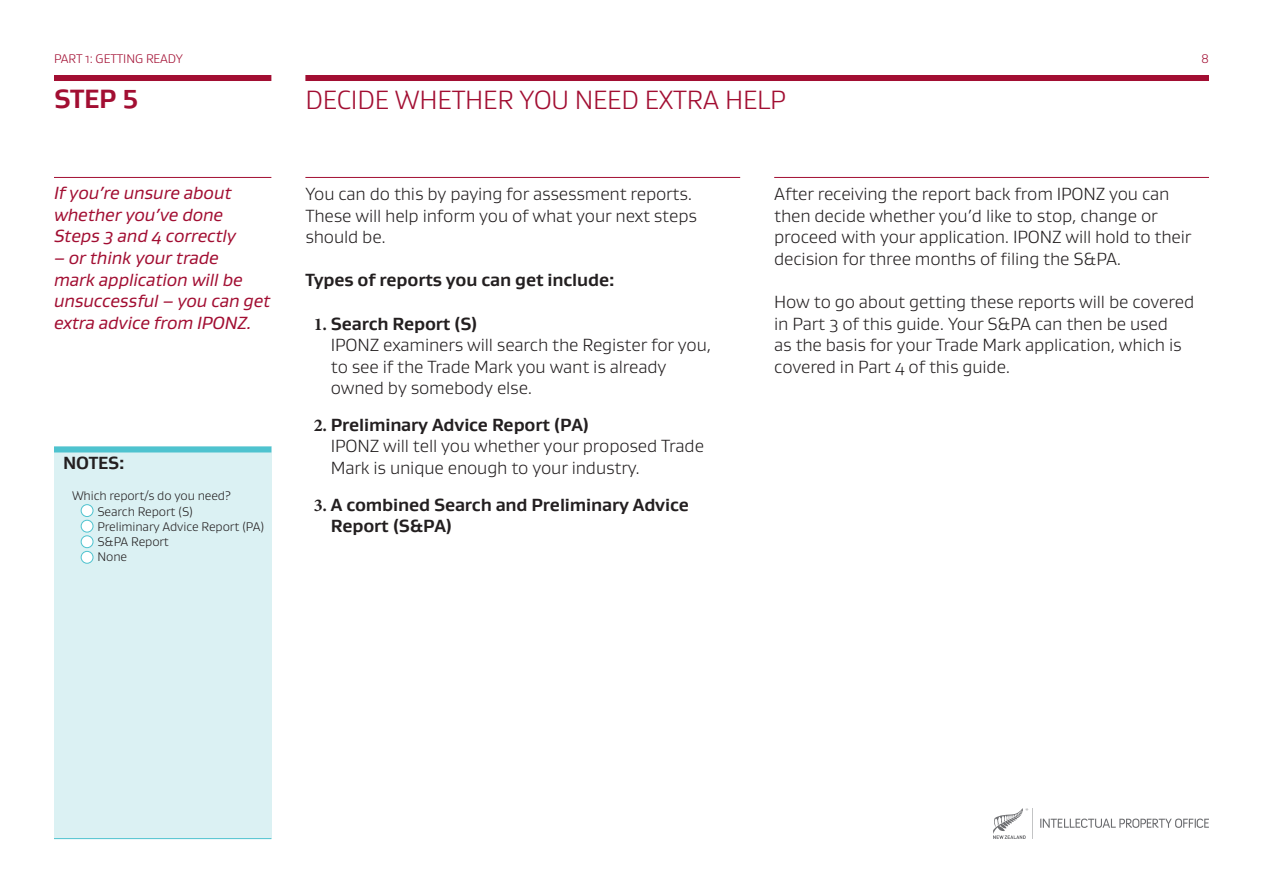
<style>
.page{position:relative;width:1263px;height:893px;background:#fff}
.page>*{position:absolute;margin:0;border:0;box-sizing:border-box;transform-origin:0 0}
.sub_titles{font:300 27px "Gustan";letter-spacing:-.01em;color:#a20e32}
.sub_title_bold{font:700 27px "Gustan";color:#a20e32}
.Body{font:300 18px/21.6px "Gustan";letter-spacing:-.01em;color:#231f20}
.italic_intro{font:italic 18px/21.6px "Gustan";letter-spacing:-.01em;color:#a20e32}
.Body-2{font:700 18px/21px "Gustan";letter-spacing:-.01em;color:#231f20}
.BODY_SMALL{font:300 12.75px/15.3px "Gustan";letter-spacing:-.01em;color:#231f20}
.small_top_title{font:300 12.75px "Gustan";letter-spacing:-.01em;color:#a20e32}
.s1{font-family:"Minion Pro";font-weight:700}
.s2{font-weight:700}
.s3{font-family:"Minion Pro"}
</style>
<div class="page">
<div style="left:54px;top:75px;width:217px;height:6px;background:#a20e32"></div>
<hr style="left:54px;top:177px;width:217px;height:1px;background:#a20e32">
<div style="left:54px;top:446px;width:217px;height:393px;background:#dbf1f3"></div>
<div style="left:305px;top:75px;width:904px;height:6px;background:#a20e32"></div>
<hr style="left:305px;top:177px;width:435px;height:1px;background:#a20e32">
<div style="left:54px;top:446px;width:217px;height:6px;background:#4ec3cf"></div>
<hr style="left:54px;top:838px;width:217px;height:1px;background:#4ec3cf">
<hr style="left:774px;top:177px;width:435px;height:1px;background:#a20e32">
<div style="left:81px;top:505px;width:12px;height:11px;background:#fff;border-radius:50%"></div>
<div style="left:81px;top:504px;width:12px;height:13px;border:1px solid #4ec3cf;border-radius:50%"></div>
<div style="left:81px;top:520px;width:12px;height:12px;background:#fff;border-radius:50%"></div>
<div style="left:81px;top:520px;width:12px;height:12px;border:1px solid #4ec3cf;border-radius:50%"></div>
<div style="left:81px;top:536px;width:12px;height:12px;background:#fff;border-radius:50%"></div>
<div style="left:81px;top:535px;width:12px;height:13px;border:1px solid #4ec3cf;border-radius:50%"></div>
<div style="left:81px;top:551px;width:12px;height:12px;background:#fff;border-radius:50%"></div>
<div style="left:81px;top:551px;width:12px;height:13px;border:1px solid #4ec3cf;border-radius:50%"></div>
<svg style="left:1040px;top:818px;width:169px;height:10px"></svg>
<svg style="left:993px;top:808px;width:40px;height:31px"></svg>
<p class="small_top_title" style="left:54px;top:50px;width:130px">PART 1: GETTING READY</p>
<p class="sub_title_bold" style="left:54px;top:81px;width:86px">STEP 5</p>
<p class="italic_intro" style="left:54px;top:182px;width:184px">If you’re unsure about whether you’ve done<br>Steps 3 and 4 correctly</p>
<p class="italic_intro" style="left:54px;top:247px;width:218px">– or think your trade<br>mark application will be unsuccessful – you can get extra advice from IPONZ.</p>
<p class="Body-2" style="left:63px;top:452px;width:63px">NOTES:</p>
<p class="BODY_SMALL" style="left:98px;top:488px;width:169px;text-indent:-26px">Which report/s do you need?<br>Search Report (S)<br>Preliminary Advice Report (PA)<br>S&amp;PA Report<br>None</p>
<p class="sub_titles" style="left:305px;top:83px;width:482px">DECIDE WHETHER YOU NEED EXTRA HELP</p>
<p class="small_top_title" style="left:1201px;top:50px;width:9px">8</p>
<p class="Body" style="left:305px;top:183px;width:393px">You can do this by paying for assessment reports.<br>These will help inform you of what your next steps should be.</p>
<p class="Body-2" style="left:305px;top:269px;width:311px">Types of reports you can get include:</p>
<p class="Body" style="left:331px;top:312px;width:382px;text-indent:-17px"><span class="s1">1.</span> <span class="s2">Search Report (S)<br></span>IPONZ examiners will search the Register for you, to see if the Trade Mark you want is already owned by somebody else.</p>
<p class="Body" style="left:331px;top:414px;width:375px;text-indent:-17px"><span class="s1">2.</span> <span class="s2">Preliminary Advice Report (PA)<br></span>IPONZ will tell you whether your proposed Trade<br>Mark is unique enough to your industry.</p>
<p class="Body-2" style="left:331px;top:493px;width:360px;text-indent:-17px"><span class="s3">3.</span> A combined Search and Preliminary Advice<br>Report (S&amp;PA)</p>
<p class="Body" style="left:774px;top:183px;width:419px">After receiving the report back from IPONZ you can then decide whether you’d like to stop, change or proceed with your application. IPONZ will hold to their decision for three months of filing the S&amp;PA.</p>
<p class="Body" style="left:774px;top:291px;width:421px">How to go about getting these reports will be covered in Part 3 of this guide. Your S&amp;PA can then be used<br>as the basis for your Trade Mark application, which is covered in Part 4 of this guide.</p>
</div>
